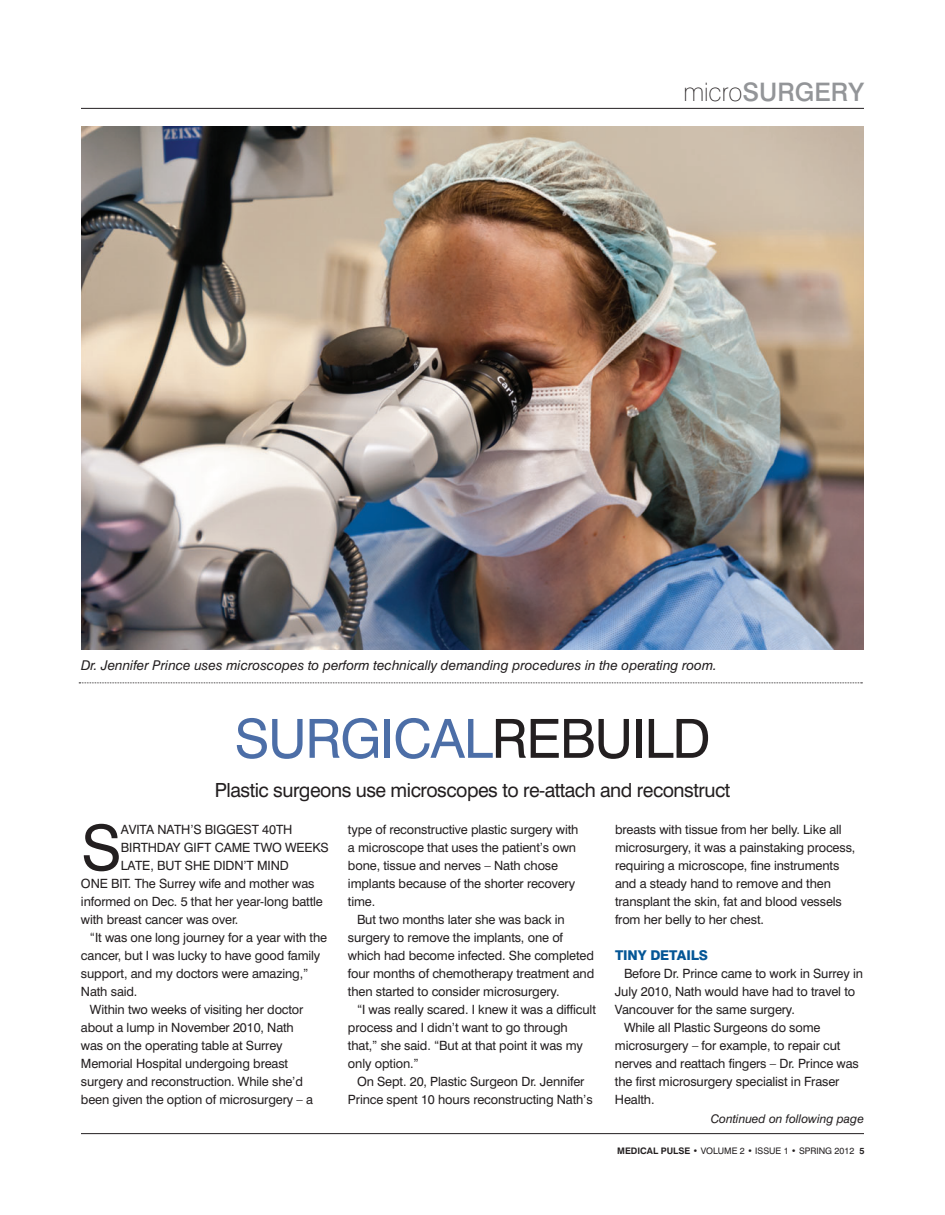
<style>
.page{position:relative;width:945px;height:1215px;background:#fff}
.page>*{position:absolute;margin:0;border:0;box-sizing:border-box;transform-origin:0 0}
.t1{font:62.85px "Swiss 721 BT";color:#231f20}
.t2{font:54px "Swiss 721 BT";letter-spacing:-.02em;color:#4c6ea7}
.t3{font:500 25.5px "Swiss 721 BT";color:#939598}
.t4{font:19.5px "Swiss 721 BT";letter-spacing:-.025em;color:#231f20}
.t5{font:italic 13.5px "Swiss 721 BT";color:#231f20}
.t6{font:800 13.5px "Swiss 721 BT";letter-spacing:-.01em;color:#055696}
.t7{font:12.75px/18px "Swiss 721 BT";letter-spacing:-.01em;color:#231f20}
.t8{font:italic 12px "Swiss 721 BT";color:#231f20}
.t9{font:9px "Swiss 721 BT";color:#231f20}
.s1{font-weight:100;color:#231f20}
.s2{color:#231f20}
.s3{font-weight:700}
</style>
<div class="page">
<hr style="left:81px;top:108px;width:783px;height:1px;background:#231f20">
<hr style="left:81px;top:1133px;width:783px;height:1px;background:#231f20">
<img style="left:81px;top:126px;width:783px;height:524px">
<svg style="left:79px;top:682px;width:783px;height:1px"></svg>
<p class="t3" style="left:683px;top:81px;width:182px"><span class="s1">micro</span>SURGERY</p>
<p class="t5" style="left:81px;top:660px;width:637px">Dr. Jennifer Prince uses microscopes to perform technically demanding procedures in the operating room.</p>
<p class="t2" style="left:234px;top:716px;width:478px">SURGICAL<span class="s2">REBUILD</span></p>
<p class="t4" style="left:215px;top:782px;width:517px">Plastic surgeons use microscopes to re-attach and reconstruct</p>
<p class="t1" style="left:81px;top:821px;width:42px">S</p>
<p class="t7" style="left:121px;top:821px;width:173px">AVITA NATH’S BIGGEST 40TH</p>
<p class="t7" style="left:121px;top:839px;width:209px">BIRTHDAY GIFT CAME TWO WEEKS</p>
<p class="t7" style="left:121px;top:857px;width:169px">LATE, BUT SHE DIDN’T MIND</p>
<p class="t7" style="left:81px;top:875px;width:235px">ONE BIT. The Surrey wife and mother was</p>
<p class="t7" style="left:81px;top:893px;width:243px">informed on Dec. 5 that her year-long battle</p>
<p class="t7" style="left:81px;top:911px;width:159px">with breast cancer was over.</p>
<p class="t7" style="left:90px;top:929px;width:239px">“It was one long journey for a year with the</p>
<p class="t7" style="left:81px;top:947px;width:241px">cancer, but I was lucky to have good family</p>
<p class="t7" style="left:81px;top:965px;width:229px">support, and my doctors were amazing,”</p>
<p class="t7" style="left:81px;top:983px;width:58px">Nath said.</p>
<p class="t7" style="left:90px;top:1001px;width:215px">Within two weeks of visiting her doctor</p>
<p class="t7" style="left:81px;top:1019px;width:214px">about a lump in November 2010, Nath</p>
<p class="t7" style="left:81px;top:1037px;width:203px">was on the operating table at Surrey</p>
<p class="t7" style="left:81px;top:1055px;width:209px">Memorial Hospital undergoing breast</p>
<p class="t7" style="left:81px;top:1073px;width:223px">surgery and reconstruction. While she’d</p>
<p class="t7" style="left:81px;top:1091px;width:234px">been given the option of microsurgery – a</p>
<p class="t7" style="left:348px;top:821px;width:232px">type of reconstructive plastic surgery with</p>
<p class="t7" style="left:348px;top:839px;width:230px">a microscope that uses the patient’s own</p>
<p class="t7" style="left:348px;top:857px;width:212px">bone, tissue and nerves – Nath chose</p>
<p class="t7" style="left:348px;top:875px;width:229px">implants because of the shorter recovery</p>
<p class="t7" style="left:348px;top:893px;width:29px">time.</p>
<p class="t7" style="left:357px;top:911px;width:209px">But two months later she was back in</p>
<p class="t7" style="left:348px;top:929px;width:216px">surgery to remove the implants, one of</p>
<p class="t7" style="left:348px;top:947px;width:247px">which had become infected. She completed</p>
<p class="t7" style="left:348px;top:965px;width:248px">four months of chemotherapy treatment and</p>
<p class="t7" style="left:348px;top:983px;width:213px">then started to consider microsurgery.</p>
<p class="t7" style="left:357px;top:1001px;width:240px">“I was really scared. I knew it was a difficult</p>
<p class="t7" style="left:348px;top:1019px;width:221px">process and I didn’t want to go through</p>
<p class="t7" style="left:348px;top:1037px;width:237px">that,” she said. “But at that point it was my</p>
<p class="t7" style="left:348px;top:1055px;width:72px">only option.”</p>
<p class="t7" style="left:357px;top:1073px;width:229px">On Sept. 20, Plastic Surgeon Dr. Jennifer</p>
<p class="t7" style="left:348px;top:1091px;width:246px">Prince spent 10 hours reconstructing Nath’s</p>
<p class="t7" style="left:615px;top:821px;width:242px">breasts with tissue from her belly. Like all microsurgery, it was a painstaking process, requiring a microscope, fine instruments and a steady hand to remove and then transplant the skin, fat and blood vessels from her belly to her chest.</p>
<p class="t6" style="left:615px;top:950px;width:95px">TINY DETAILS</p>
<p class="t7" style="left:624px;top:965px;width:241px">Before Dr. Prince came to work in Surrey in</p>
<p class="t7" style="left:615px;top:983px;width:242px">July 2010, Nath would have had to travel to</p>
<p class="t7" style="left:615px;top:1001px;width:181px">Vancouver for the same surgery.</p>
<p class="t7" style="left:624px;top:1019px;width:198px">While all Plastic Surgeons do some</p>
<p class="t7" style="left:615px;top:1037px;width:227px">microsurgery – for example, to repair cut</p>
<p class="t7" style="left:615px;top:1055px;width:245px">nerves and reattach fingers – Dr. Prince was</p>
<p class="t7" style="left:615px;top:1073px;width:226px">the first microsurgery specialist in Fraser</p>
<p class="t7" style="left:615px;top:1091px;width:41px">Health.</p>
<p class="t8" style="left:711px;top:1113px;width:155px">Continued on following page</p>
<p class="t9" style="left:617px;top:1147px;width:249px"><span class="s3">MEDICAL PULSE •</span> VOLUME 2 • ISSUE 1 • SPRING 2012 <span class="s3">5</span></p>
</div>
